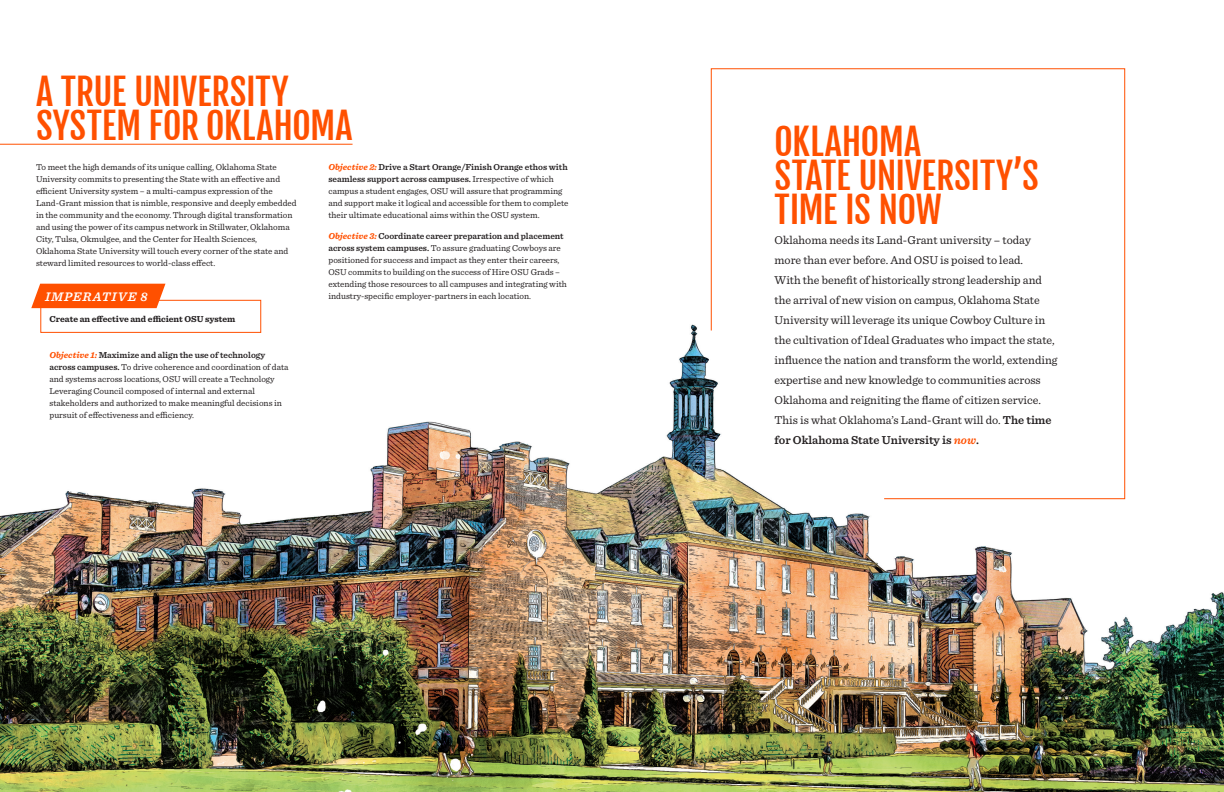
<style>
.page{position:relative;width:1224px;height:792px;background:#fff}
.page>*{position:absolute;margin:0;border:0;box-sizing:border-box;transform-origin:0 0}
.t1{font:36px/34px "Fjalla One";letter-spacing:-.005em;color:#ff5000}
.t2{font:italic 600 13px "Sentinel";letter-spacing:.065em;color:#fff}
.t3{font:12px/20px "Sentinel";color:#231f20}
.t4{font:9px/12px "Sentinel";color:#231f20}
.t5{font:700 9px "Sentinel";color:#231f20}
.s1{font-weight:700;font-style:italic;color:#ff5000}
.s2{font-weight:600}
.s3{font-weight:600;font-style:italic;color:#ff5000}
</style>
<div class="page">
<img style="left:0;top:235px;width:1224px;height:557px">
<hr style="left:0;top:144px;width:353px;height:1px;background:#ff5000">
<div style="left:41px;top:300px;width:220px;height:33px;border:1px solid #ff5000"></div>
<svg style="left:31px;top:284px;width:134px;height:24px"></svg>
<svg style="left:711px;top:68px;width:414px;height:431px"></svg>
<p class="t1" style="left:36px;top:75px;width:318px">A TRUE UNIVERSITY<br>SYSTEM FOR OKLAHOMA</p>
<p class="t4" style="left:36px;top:160px;width:262px">To meet the high demands of its unique calling, Oklahoma State University commits to presenting the State with an effective and efficient University system – a multi-campus expression of the Land-Grant mission that is nimble, responsive and deeply embedded in the community and the economy. Through digital transformation and using the power of its campus network in Stillwater, Oklahoma City, Tulsa, Okmulgee, and the Center for Health Sciences, Oklahoma State University will touch every corner of the state and steward limited resources to world-class effect.</p>
<p class="t2" style="left:45px;top:287px;width:104px">IMPERATIVE 8</p>
<p class="t5" style="left:50px;top:312px;width:187px">Create an effective and efficient OSU system</p>
<p class="t4" style="left:50px;top:348px;width:241px"><span class="s1">Objective 1:</span> <span class="s2">Maximize and align the use of technology across campuses.</span> To drive coherence and coordination of data and systems across locations, OSU will create a Technology Leveraging Council composed of internal and external stakeholders and authorized to make meaningful decisions in pursuit of effectiveness and efficiency.</p>
<p class="t4" style="left:328px;top:160px;width:241px"><span class="s1">Objective 2:</span> <span class="s2">Drive a Start Orange/Finish Orange ethos with seamless support across campuses.</span> Irrespective of which campus a student engages, OSU will assure that programming and support make it logical and accessible for them to complete their ultimate educational aims within the OSU system.</p>
<p class="t4" style="left:328px;top:229px;width:240px"><span class="s1">Objective 3:</span> <span class="s2">Coordinate career preparation and placement across system campuses.</span> To assure graduating Cowboys are positioned for success and impact as they enter their careers, OSU commits to building on the success of Hire OSU Grads – extending those resources to all campuses and integrating with industry-specific employer-partners in each location.</p>
<p class="t1" style="left:775px;top:125px;width:148px">OKLAHOMA</p>
<p class="t1" style="left:775px;top:159px;width:266px">STATE UNIVERSITY’S</p>
<p class="t1" style="left:775px;top:193px;width:169px">TIME IS NOW</p>
<p class="t3" style="left:775px;top:229px;width:285px">Oklahoma needs its Land-Grant university – today more than ever before. And OSU is poised to lead.<br>With the benefit of historically strong leadership and the arrival of new vision on campus, Oklahoma State University will leverage its unique Cowboy Culture in the cultivation of Ideal Graduates who impact the state, influence the nation and transform the world, extending expertise and new knowledge to communities across Oklahoma and reigniting the flame of citizen service.<br>This is what Oklahoma’s Land-Grant will do. <span class="s2">The time for Oklahoma State University is</span> <span class="s3">now</span><span class="s2">.</span></p>
</div>
